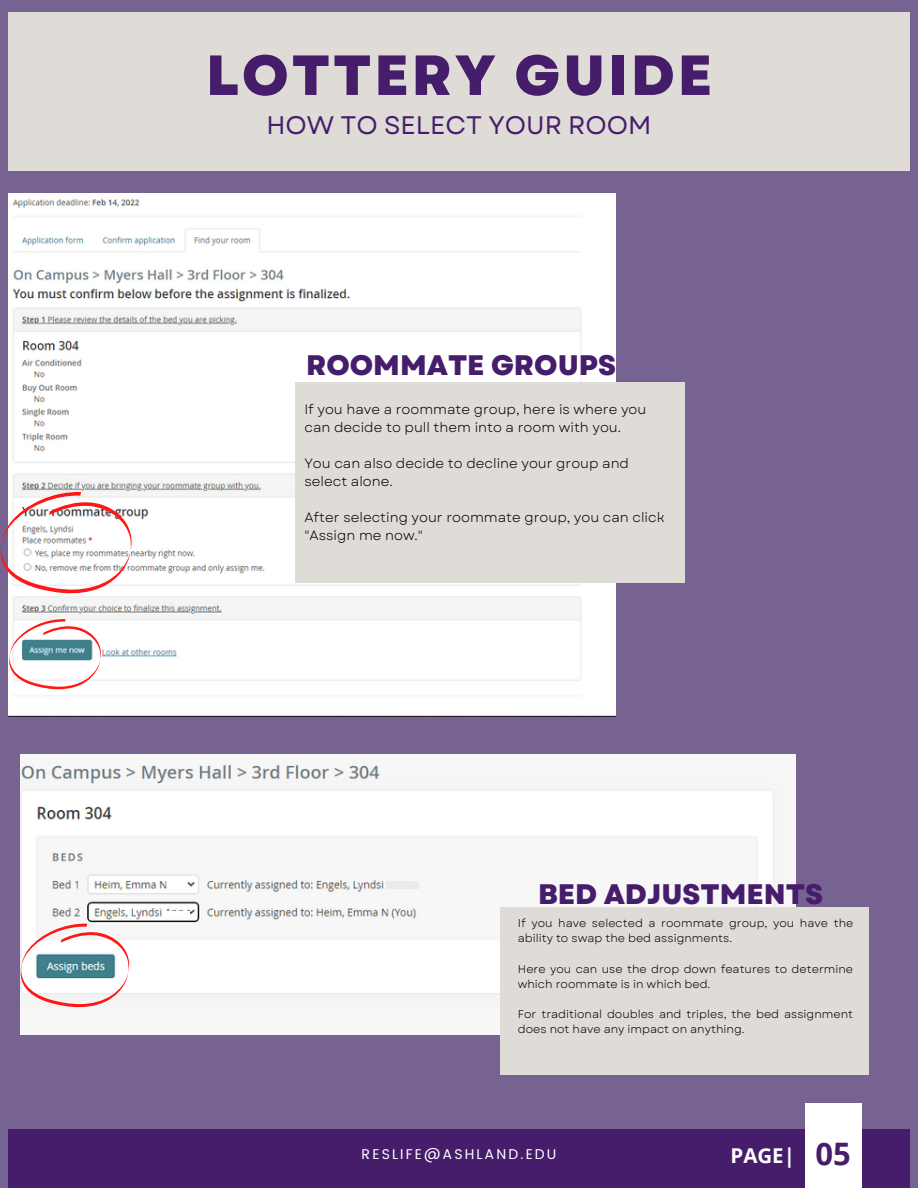
<style>
.page{position:relative;width:918px;height:1188px;background:#776391}
.page>*{position:absolute;margin:0;border:0;box-sizing:border-box;transform-origin:0 0}
.t1{font:800 56.4px "Garet";letter-spacing:.05em;color:#461d6b}
.t2{font:800 28.2px "Garet";color:#461d6b}
.t3{font:25.35px "Garet";color:#461d6b}
.t4{font:700 20.4px "Open Sans";color:#fff}
.t5{font:14.1px "Poppins";letter-spacing:.15em;color:#fff}
.t6{font:13.5px/18px "Garet";color:#000}
.t7{font:11.25px/15px "Garet";color:#000}
.s1{font-size:30.9px;color:#461d6b}
</style>
<div class="page">
<img style="left:9px;top:194px;width:606px;height:523px">
<div style="left:296px;top:382px;width:389px;height:200px;background:#dfdcd8"></div>
<div style="left:20px;top:754px;width:775px;height:281px;background:#f7f7f7"></div>
<div style="left:500px;top:907px;width:369px;height:168px;background:#dfdcd8"></div>
<div style="left:386px;top:881px;width:33px;height:8px;background:#e9eaec"></div>
<div style="left:163px;top:911px;width:27px;height:6px;background:#fff"></div>
<div style="left:9px;top:13px;width:901px;height:158px;background:#dfdcd8"></div>
<svg style="left:9px;top:619px;width:92px;height:71px;background:#d7d1d3"></svg>
<svg style="left:0;top:492px;width:132px;height:102px;background:#e9d5d8"></svg>
<div style="left:75px;top:524px;width:37px;height:9px;background:#fff"></div>
<svg style="left:20px;top:923px;width:109px;height:85px;background:#d8d1d4"></svg>
<div style="left:9px;top:1130px;width:901px;height:58px;background:#461d6b"></div>
<div style="left:805px;top:1103px;width:56px;height:85px;background:#fff"></div>
<h1 class="t1" style="left:206px;top:35px;width:508px">LOTTERY GUIDE</h1>
<p class="t3" style="left:267px;top:107px;width:386px">HOW TO SELECT YOUR ROOM</p>
<p class="t2" style="left:306px;top:345px;width:312px">ROOMMATE GROUPS</p>
<p class="t6" style="left:304px;top:401px;width:343px">If you have a roommate group, here is where you can decide to pull them into a room with you.</p>
<p class="t6" style="left:304px;top:455px;width:326px">You can also decide to decline your group and select alone.</p>
<p class="t6" style="left:304px;top:509px;width:362px">After selecting your roommate group, you can click "Assign me now."</p>
<p class="t2" style="left:538px;top:874px;width:286px">BED ADJUSTMENTS</p>
<p class="t7" style="left:518px;top:916px;width:337px">If you have selected a roommate group, you have the ability to swap the bed assignments.</p>
<p class="t7" style="left:518px;top:961px;width:337px">Here you can use the drop down features to determine which roommate is in which bed.</p>
<p class="t7" style="left:518px;top:1006px;width:337px">For traditional doubles and triples, the bed assignment does not have any impact on anything.</p>
<p class="t5" style="left:362px;top:1146px;width:196px">RESLIFE@ASHLAND.EDU</p>
<p class="t4" style="left:731px;top:1141px;width:122px">PAGE| <span class="s1">05</span></p>
</div>
